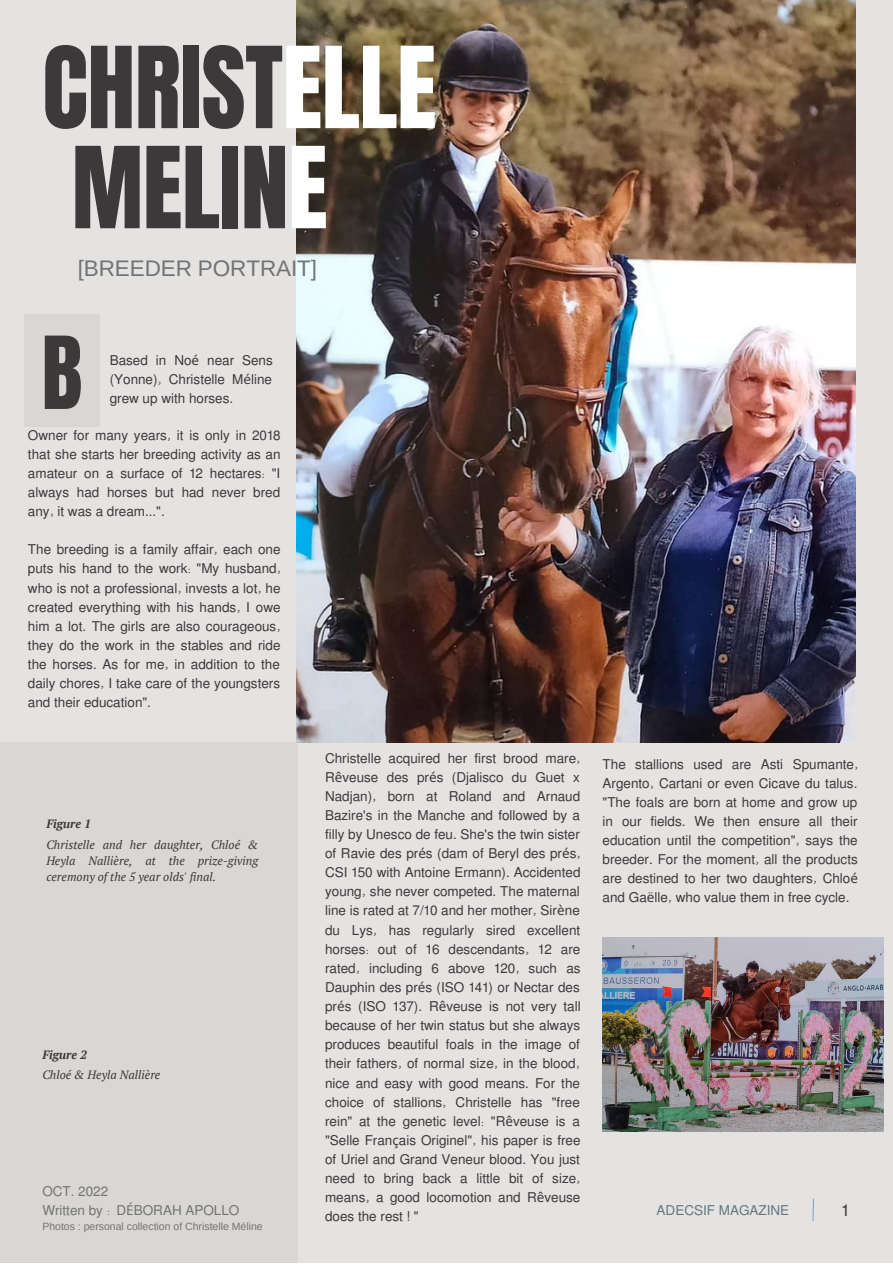
<style>
.page{position:relative;width:893px;height:1264px;background:#fff}
.page>*{position:absolute;margin:0;border:0;box-sizing:border-box;transform-origin:0 0}
.t1{font:95.85px/100.1px "Anton";letter-spacing:-.005em;color:#3b3939}
.t2{font:85.35px "Anton";color:#3b3939}
.t3{font:22.5px "Arimo";letter-spacing:-.005em;color:#737373}
.t4{font:16.5px "Mukti";color:#3b3939}
.t5{font:13.5px/19px "Mukti";color:#3b3939;text-align:justify}
.t6{font:13.5px/19.2px "Mukti";color:#737373}
.t7{font:13.5px "Mukti";color:#637680}
.t8{font:italic 12px/16px "PT Serif";color:#3b3939;text-align:justify}
.t9{font:italic 700 12px "PT Serif";color:#3b3939}
.t10{font:10.5px "Arimo";color:#737373}
.s1{color:#fff}
.s2{color:#e4e3e2}
.s3{font-family:"Noto Sans"}
</style>
<div class="page">
<div style="left:0;top:0;width:892px;height:1262px;background:#e4e3e2"></div>
<img style="left:296px;top:0;width:559px;height:742px">
<div style="left:0;top:742px;width:297px;height:520px;background:#d9d7d4"></div>
<div style="left:24px;top:314px;width:76px;height:113px;background:#d9d7d4"></div>
<svg style="left:812px;top:1198px;width:2px;height:23px"></svg>
<img style="left:602px;top:937px;width:281px;height:194px">
<h1 class="t1" style="left:42px;top:39px;width:395px">CHRIST<span class="s1">ELLE </span><span class="s2">-</span>MELIN<span class="s1">E</span></h1>
<h3 class="t3" style="left:78px;top:256px;width:241px">[BREEDER PORTRAIT]</h3>
<h2 class="t2" style="left:42px;top:312px;width:42px">B</h2>
<p class="t5" style="left:110px;top:350px;width:165px">Based in No<span class="s3">é</span> near Sens (Yonne), Christelle M<span class="s3">é</span>line</p>
<p class="t5" style="left:110px;top:388px;width:125px">grew up with horses.</p>
<p class="t5" style="left:28px;top:424px;width:254px">Owner for many years, it is only in 2018 that she starts her breeding activity as an amateur on a surface of 12 hectares: "I always had horses but had never bred any, it was a dream...".</p>
<p class="t5" style="left:28px;top:539px;width:254px">The breeding is a family affair, each one puts his hand to the work: "My husband, who is not a professional, invests a lot, he created everything with his hands, I owe him a lot. The girls are also courageous, they do the work in the stables and ride the horses. As for me, in addition to the daily chores, I take care of the youngsters and their education".</p>
<p class="t5" style="left:325px;top:747px;width:257px">Christelle acquired her first brood mare, R<span class="s3">ê</span>veuse des pr<span class="s3">é</span>s (Djalisco du Guet x Nadjan), born at Roland and Arnaud Bazire's in the Manche and followed by a filly by Unesco de feu. She's the twin sister of Ravie des pr<span class="s3">é</span>s (dam of Beryl des pr<span class="s3">é</span>s, CSI 150 with Antoine Ermann). Accidented young, she never competed. The maternal line is rated at 7/10 and her mother, Sir<span class="s3">è</span>ne du Lys, has regularly sired excellent horses: out of 16 descendants, 12 are rated, including 6 above 120, such as Dauphin des pr<span class="s3">é</span>s (ISO 141) or Nectar des pr<span class="s3">é</span>s (ISO 137). R<span class="s3">ê</span>veuse is not very tall because of her twin status but she always produces beautiful foals in the image of their fathers, of normal size, in the blood, nice and easy with good means. For the choice of stallions, Christelle has "free rein" at the genetic level: "R<span class="s3">ê</span>veuse is a "Selle Fran<span class="s3">ç</span>ais Originel", his paper is free of Uriel and Grand Veneur blood. You just need to bring back a little bit of size, means, a good locomotion and R<span class="s3">ê</span>veuse does the rest ! "</p>
<p class="t5" style="left:602px;top:753px;width:257px">The stallions used are Asti Spumante, Argento, Cartani or even Cicave du talus. "The foals are born at home and grow up in our fields. We then ensure all their education until the competition", says the breeder. For the moment, all the products are destined to her two daughters, Chlo<span class="s3">é </span>and Ga<span class="s3">ë</span>lle, who value them in free cycle.</p>
<p class="t9" style="left:46px;top:816px;width:46px">Figure 1</p>
<p class="t8" style="left:46px;top:836px;width:213px">Christelle and her daughter, Chloé &amp; Heyla Nallière, at the prize-giving ceremony of the 5 year olds' final.</p>
<p class="t9" style="left:42px;top:1046px;width:46px">Figure 2</p>
<p class="t8" style="left:42px;top:1066px;width:119px">Chloé &amp; Heyla Nallière</p>
<p class="t6" style="left:42px;top:1180px;width:69px">OCT. 2022<br>Written by :</p>
<p class="t10" style="left:42px;top:1220px;width:222px">Photos : personal collection of Christelle Méline</p>
<p class="t6" style="left:117px;top:1200px;width:124px">D<span class="s3">É</span>BORAH APOLLO</p>
<p class="t7" style="left:656px;top:1200px;width:134px">ADECSIF MAGAZINE</p>
<p class="t4" style="left:841px;top:1198px;width:9px">1</p>
</div>
